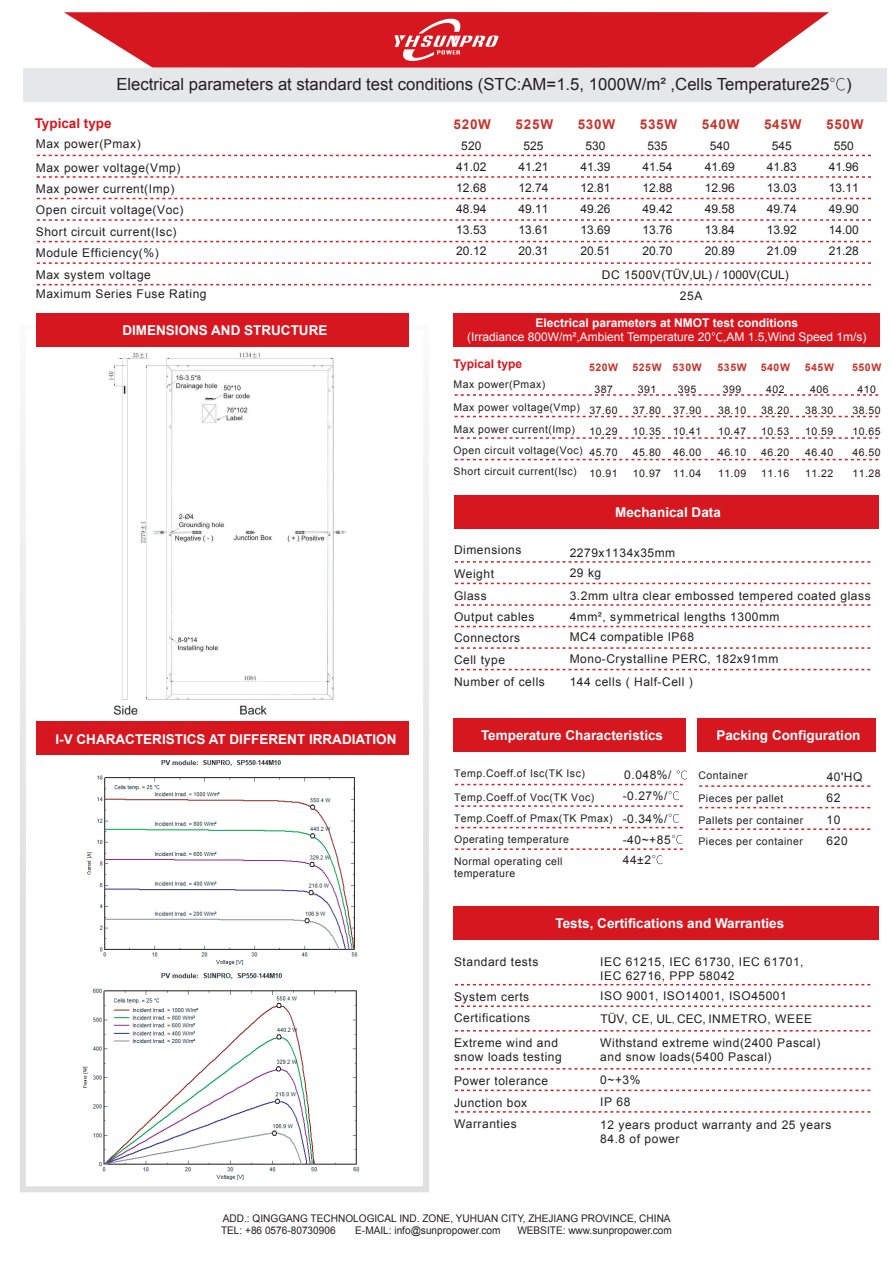
<style>
.page{position:relative;width:893px;height:1263px;background:#fff}
.page>*{position:absolute;margin:0;border:0;box-sizing:border-box;transform-origin:0 0}
.t1{font:16.65px "Arial";color:#231f20}
.t2{font:700 13.5px "Arial";color:#fff}
.t3{font:700 13.5px "Arial";letter-spacing:.055em;color:#c8332d}
.t4{font:700 13.5px "Arial";color:#d7171f}
.t5{font:12px/20.7px "Arial";letter-spacing:.045em;color:#231f20}
.t6{font:12px/21px "Arial";color:#231f20;text-align:center}
.t7{font:12px "Arial";color:#fff}
.t8{font:700 12px "Arial";color:#fff}
.t9{font:12px "Arial";color:#221713}
.t10{font:700 12px "Arial";color:#d7171f}
.t11{font:10.5px/21.3px "Arial";letter-spacing:.045em;color:#231f20}
.t12{font:10.5px/21px "Arial";letter-spacing:.045em;color:#271919;text-align:center}
.t13{font:10.5px/12.6px "Arial";color:#231f20;scale:.96 1}
.t14{font:700 10.5px "Arial";letter-spacing:.055em;color:#c8332d}
.s1{color:#221713}
.s2{font-family:"Adobe Song Std";font-weight:300}
</style>
<div class="page">
<div style="left:23px;top:68px;width:863px;height:34px;background:#e6e7e9"></div>
<svg style="left:20px;top:324px;width:409px;height:868px"></svg>
<div style="left:453px;top:314px;width:426px;height:33px;background:#d7171f"></div>
<svg style="left:830px;top:78px;width:15px;height:12px"></svg>
<svg style="left:37px;top:155px;width:834px;height:1px"></svg>
<svg style="left:37px;top:176px;width:834px;height:2px"></svg>
<svg style="left:37px;top:198px;width:834px;height:1px"></svg>
<svg style="left:37px;top:219px;width:834px;height:2px"></svg>
<svg style="left:37px;top:241px;width:834px;height:1px"></svg>
<svg style="left:37px;top:262px;width:834px;height:2px"></svg>
<svg style="left:37px;top:284px;width:834px;height:1px"></svg>
<svg style="left:455px;top:394px;width:424px;height:2px"></svg>
<svg style="left:455px;top:416px;width:424px;height:1px"></svg>
<svg style="left:455px;top:437px;width:424px;height:2px"></svg>
<svg style="left:455px;top:459px;width:424px;height:1px"></svg>
<div style="left:454px;top:496px;width:424px;height:33px;background:#d7171f"></div>
<svg style="left:455px;top:561px;width:416px;height:2px"></svg>
<svg style="left:455px;top:583px;width:416px;height:1px"></svg>
<svg style="left:455px;top:604px;width:416px;height:2px"></svg>
<svg style="left:455px;top:626px;width:416px;height:1px"></svg>
<svg style="left:455px;top:647px;width:416px;height:2px"></svg>
<svg style="left:455px;top:669px;width:416px;height:1px"></svg>
<div style="left:453px;top:906px;width:426px;height:33px;background:#d7171f"></div>
<svg style="left:455px;top:984px;width:416px;height:1px"></svg>
<svg style="left:455px;top:1005px;width:416px;height:2px"></svg>
<svg style="left:455px;top:1030px;width:416px;height:1px"></svg>
<svg style="left:455px;top:1068px;width:416px;height:1px"></svg>
<svg style="left:455px;top:1089px;width:416px;height:2px"></svg>
<svg style="left:455px;top:1111px;width:416px;height:2px"></svg>
<div style="left:453px;top:718px;width:233px;height:33px;background:#d7171f"></div>
<svg style="left:455px;top:770px;width:232px;height:15px"></svg>
<svg style="left:455px;top:791px;width:228px;height:16px"></svg>
<svg style="left:455px;top:814px;width:228px;height:14px"></svg>
<svg style="left:455px;top:835px;width:228px;height:29px"></svg>
<div style="left:698px;top:718px;width:178px;height:33px;background:#d7171f"></div>
<svg style="left:699px;top:785px;width:172px;height:2px"></svg>
<svg style="left:699px;top:807px;width:172px;height:1px"></svg>
<svg style="left:699px;top:828px;width:172px;height:2px"></svg>
<div style="left:37px;top:314px;width:372px;height:33px;background:#d7171f"></div>
<div style="left:37px;top:721px;width:372px;height:33px;background:#d7171f"></div>
<svg style="left:712px;top:332px;width:11px;height:9px"></svg>
<svg style="left:64px;top:12px;width:765px;height:55px;background:#dc353c"></svg>
<h1 class="t1" style="left:116px;top:74px;width:737px">Electrical parameters at standard test conditions (STC:AM=1.5, 1000W/m² ,Cells Temperature25 )</h1>
<p class="t4" style="left:35px;top:115px;width:79px">Typical type</p>
<p class="t3" style="left:453px;top:115px;width:39px">520W</p>
<p class="t6" style="left:456px;top:136px;width:32px">520<br>41.02<br>12.68<br>48.94<br>13.53<br>20.12</p>
<p class="t3" style="left:516px;top:115px;width:39px">525W</p>
<p class="t6" style="left:518px;top:136px;width:32px">525<br>41.21<br>12.74<br>49.11<br>13.61<br>20.31</p>
<p class="t3" style="left:578px;top:115px;width:39px">530W</p>
<p class="t6" style="left:580px;top:136px;width:32px">530<br>41.39<br>12.81<br>49.26<br>13.69<br>20.51</p>
<p class="t3" style="left:640px;top:115px;width:39px">535W</p>
<p class="t6" style="left:643px;top:136px;width:32px">535<br>41.54<br>12.88<br>49.42<br>13.76<br>20.70</p>
<p class="t3" style="left:702px;top:115px;width:39px">540W</p>
<p class="t6" style="left:705px;top:136px;width:32px">540<br>41.69<br>12.96<br>49.58<br>13.84<br>20.89</p>
<p class="t3" style="left:764px;top:115px;width:39px">545W</p>
<p class="t6" style="left:767px;top:136px;width:32px">545<br>41.83<br>13.03<br>49.74<br>13.92<br>21.09</p>
<p class="t5" style="left:36px;top:132px;width:146px;line-height:23.9px">Max power(Pmax)<br>Max power voltage(Vmp)</p>
<p class="t5" style="left:36px;top:178px;width:149px;line-height:21.5px">Max power current(Imp)<br>Open circuit voltage(Voc)<br>Short circuit current(Isc)<br>Module Efficiency(%)<br>Max system voltage</p>
<p class="t5" style="left:36px;top:284px;width:172px">Maximum Series Fuse Rating</p>
<p class="t5" style="left:680px;top:285px;width:24px">25A</p>
<p class="t9" style="left:602px;top:267px;width:188px">DC 1500V(TÜV,UL) / 1000V(CUL)</p>
<p class="t3" style="left:826px;top:115px;width:39px">550W</p>
<p class="t6" style="left:829px;top:136px;width:32px">550<br>41.96<br>13.11<br>49.90<br>14.00<br>21.28</p>
<p class="t2" style="left:122px;top:321px;width:207px">DIMENSIONS AND STRUCTURE</p>
<p class="t2" style="left:56px;top:730px;width:342px">I-V CHARACTERISTICS AT DIFFERENT IRRADIATION</p>
<p class="t8" style="left:536px;top:315px;width:264px">Electrical parameters at NMOT test conditions</p>
<p class="t7" style="left:467px;top:329px;width:401px">(Irradiance 800W/m²,Ambient Temperature 20 ,AM 1.5,Wind Speed 1m/s)</p>
<p class="t10" style="left:454px;top:356px;width:70px">Typical type</p>
<p class="t14" style="left:589px;top:360px;width:31px">520W</p>
<p class="t12" style="left:590px;top:379px;width:30px">387<br>37.60<br>10.29<br>45.70<br>10.91</p>
<p class="t11" style="left:454px;top:373px;width:93px">Max power(Pmax)</p>
<p class="t11" style="left:454px;top:397px;width:131px">Max power voltage(Vmp)<br>Max power current(Imp)<br>Open circuit voltage(Voc)<br>Short circuit current(Isc)</p>
<p class="t14" style="left:632px;top:360px;width:31px">525W</p>
<p class="t12" style="left:633px;top:379px;width:30px">391<br>37.80<br>10.35<br>45.80<br>10.97</p>
<p class="t14" style="left:672px;top:360px;width:31px">530W</p>
<p class="t12" style="left:673px;top:379px;width:30px">395<br>37.90<br>10.41<br>46.00<br>11.04</p>
<p class="t14" style="left:717px;top:360px;width:31px">535W</p>
<p class="t12" style="left:718px;top:379px;width:30px">399<br>38.10<br>10.47<br>46.10<br>11.09</p>
<p class="t2" style="left:615px;top:504px;width:107px">Mechanical Data</p>
<p class="t14" style="left:761px;top:360px;width:31px">540W</p>
<p class="t12" style="left:761px;top:379px;width:30px">402<br>38.20<br>10.53<br>46.20<br>11.16</p>
<p class="t14" style="left:805px;top:360px;width:31px">545W</p>
<p class="t12" style="left:805px;top:379px;width:30px">406<br>38.30<br>10.59<br>46.40<br>11.22</p>
<p class="t14" style="left:852px;top:360px;width:31px">550W</p>
<p class="t12" style="left:853px;top:379px;width:30px">410<br>38.50<br>10.65<br>46.50<br>11.28</p>
<p class="t5" style="left:454px;top:538px;width:69px;line-height:23.9px">Dimensions<br>Weight</p>
<p class="t5" style="left:454px;top:585px;width:82px;line-height:21.3px">Glass<br>Output cables<br>Connectors</p>
<p class="t5" style="left:570px;top:542px;width:107px">2279x1134x35mm<br>29 kg</p>
<p class="t5" style="left:570px;top:586px;width:302px">3.2mm ultra clear embossed tempered coated glass<br>4mm², symmetrical lengths 1300mm<br>MC4 compatible IP68</p>
<p class="t5" style="left:454px;top:650px;width:92px;line-height:21.3px">Cell type<br>Number of cells</p>
<p class="t5" style="left:570px;top:648px;width:210px;line-height:22.8px">Mono-Crystalline PERC, 182x91mm<br>144 cells ( Half-Cell )</p>
<p class="t2" style="left:481px;top:726px;width:184px">Temperature Characteristics</p>
<p class="t11" style="left:454px;top:763px;width:132px">Temp.Coeff.of Isc(TK Isc)</p>
<p class="t11" style="left:454px;top:787px;width:160px">Temp.Coeff.of Voc(TK Voc)<br>Temp.Coeff.of Pmax(TK Pmax)<br>Operating temperature<br>Normal operating cell</p>
<p class="t11" style="left:454px;top:863px;width:63px">temperature</p>
<p class="t5" style="left:623px;top:765px;width:50px">0.048%/ -0.27%/</p>
<p class="t5" style="left:623px;top:808px;width:49px">-0.34%/ -40~+85<br>44±2</p>
<p class="t2" style="left:716px;top:726px;width:146px">Packing Configuration</p>
<p class="t11" style="left:698px;top:764px;width:51px">Container</p>
<p class="t11" style="left:698px;top:788px;width:107px">Pieces per pallet<br>Pallets per container<br>Pieces per container</p>
<p class="t5" style="left:827px;top:766px;width:37px">40'HQ<br>62</p>
<p class="t5" style="left:827px;top:810px;width:23px">10<br>620</p>
<p class="t2" style="left:555px;top:914px;width:230px">Tests, Certifications and Warranties</p>
<p class="t5" style="left:454px;top:951px;width:86px">Standard tests</p>
<p class="t5" style="left:600px;top:954px;width:205px;line-height:14.4px">IEC 61215, IEC 61730, IEC 61701,<br>IEC 62716, PPP 58042</p>
<p class="t5" style="left:454px;top:986px;width:78px;line-height:21.3px">System certs<br>Certifications</p>
<p class="t5" style="left:454px;top:1035px;width:109px;line-height:14.4px">Extreme wind and snow loads testing</p>
<p class="t5" style="left:454px;top:1070px;width:96px">Power tolerance</p>
<p class="t5" style="left:600px;top:985px;width:213px;line-height:22.8px">ISO 9001, ISO14001, ISO45001<br><span class="s1">TÜV</span>, CE, UL<span class="s2">,</span> CEC, INMETRO, WEEE</p>
<p class="t5" style="left:600px;top:1036px;width:222px;line-height:14.4px">Withstand extreme wind(2400 Pascal) and snow loads(5400 Pascal)</p>
<p class="t5" style="left:600px;top:1069px;width:42px">0~+3%</p>
<p class="t5" style="left:454px;top:1092px;width:75px;line-height:21.3px">Junction box<br>Warranties</p>
<p class="t5" style="left:600px;top:1090px;width:233px;line-height:22.8px">IP 68<br>12 years product warranty and 25 years</p>
<p class="t5" style="left:600px;top:1128px;width:81px">84.8 of power</p>
<p class="t13" style="left:221px;top:1212px;width:470px">ADD.: QINGGANG TECHNOLOGICAL IND. ZONE, YUHUAN CITY, ZHEJIANG PROVINCE, CHINA<br>TEL: +86 0576-80730906</p>
<p class="t13" style="left:355px;top:1224px;width:153px">E-MAIL: info@sunpropower.com</p>
<p class="t13" style="left:517px;top:1224px;width:163px">WEBSITE: www.sunpropower.com</p>
</div>
